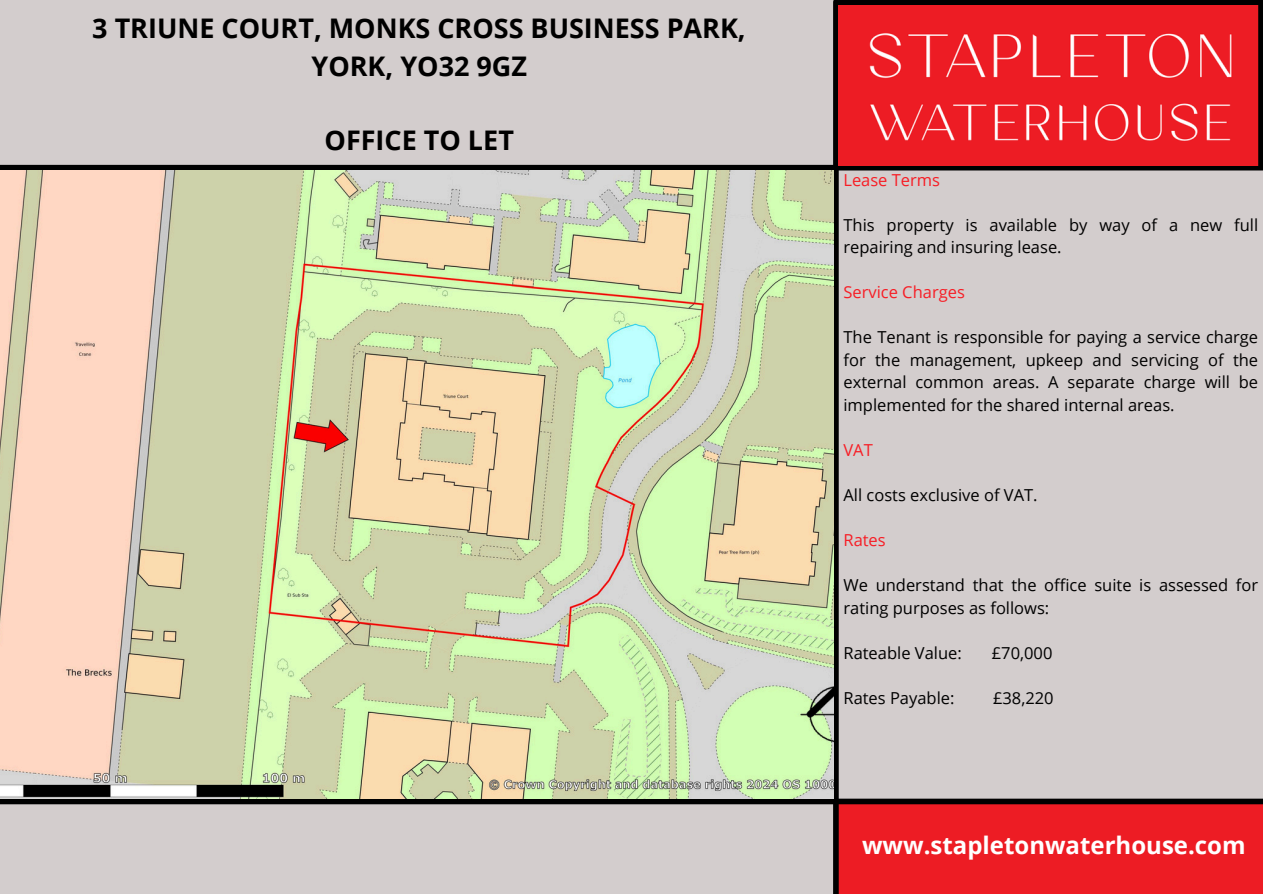
<style>
.page{position:relative;width:1263px;height:894px;background:#fff}
.page>*{position:absolute;margin:0;border:0;box-sizing:border-box;transform-origin:0 0}
.t1{font:700 27px/37.2px "Open Sans";color:#000;text-align:center}
.t2{font:700 24px "Open Sans";color:#fff}
.t3{font:16.5px/22.5px "Open Sans";color:#000}
.t4{font:16.5px "Open Sans";color:#f71d25}
</style>
<div class="page">
<div style="left:0;top:0;width:839px;height:168px;background:#d3cdcd"></div>
<div style="left:845px;top:125px;width:418px;height:673px;background:#d3cdcd"></div>
<div style="left:0;top:753px;width:845px;height:140px;background:#d3cdcd"></div>
<div style="left:836px;top:804px;width:427px;height:89px;background:#ed1c24"></div>
<div style="left:0;top:165px;width:1263px;height:5px;background:#000"></div>
<div style="left:0;top:798px;width:1263px;height:6px;background:#000"></div>
<div style="left:833px;top:2px;width:6px;height:891px;background:#000"></div>
<div style="left:839px;top:0;width:424px;height:6px;background:#000"></div>
<img style="left:839px;top:6px;width:419px;height:159px">
<div style="left:1258px;top:2px;width:5px;height:165px;background:#000"></div>
<img style="left:0;top:170px;width:833px;height:628px">
<p class="t1" style="left:92px;top:9px;width:655px">3 TRIUNE COURT, MONKS CROSS BUSINESS PARK,<br>YORK, YO32 9GZ</p>
<h2 class="t1" style="left:325px;top:121px;width:191px">OFFICE TO LET</h2>
<p class="t4" style="left:843px;top:168px;width:98px">Lease Terms</p>
<p class="t3" style="left:843px;top:213px;width:416px">This property is available by way of a new full repairing and insuring lease.</p>
<p class="t4" style="left:843px;top:280px;width:123px">Service Charges</p>
<p class="t3" style="left:843px;top:325px;width:416px;text-align:justify">The Tenant is responsible for paying a service charge for the management, upkeep and servicing of the external common areas. A separate charge will be implemented for the shared internal areas.</p>
<p class="t4" style="left:843px;top:438px;width:31px">VAT</p>
<h3 class="t3" style="left:843px;top:483px;width:196px">All costs exclusive of VAT.</h3>
<p class="t4" style="left:843px;top:528px;width:44px">Rates</p>
<p class="t3" style="left:843px;top:573px;width:416px">We understand that the office suite is assessed for rating purposes as follows:</p>
<p class="t3" style="left:843px;top:640px;width:120px">Rateable Value:</p>
<p class="t3" style="left:992px;top:640px;width:62px">£70,000</p>
<p class="t3" style="left:843px;top:685px;width:113px">Rates Payable:</p>
<p class="t3" style="left:993px;top:685px;width:62px">£38,220</p>
<p class="t2" style="left:862px;top:828px;width:385px">www.stapletonwaterhouse.com</p>
</div>
